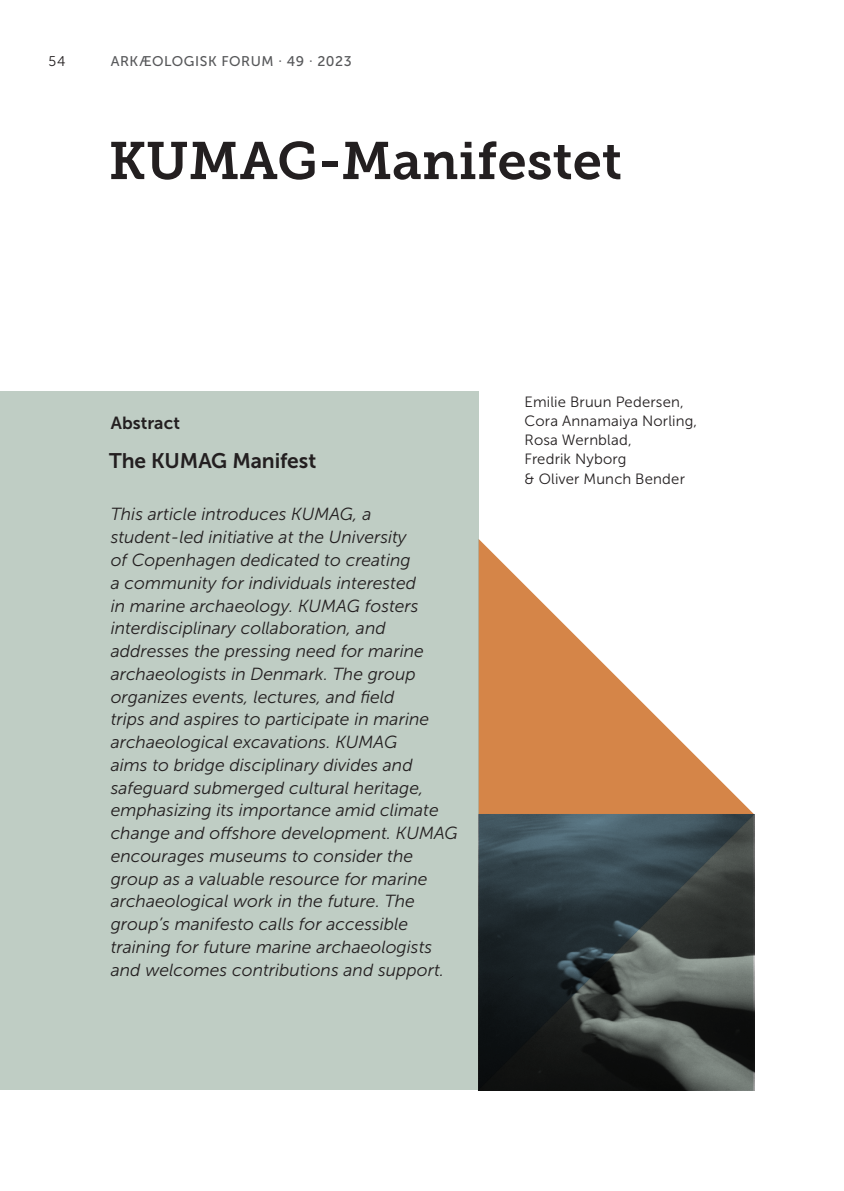
<style>
.page{position:relative;width:844px;height:1191px;background:#fff}
.page>*{position:absolute;margin:0;border:0;box-sizing:border-box;transform-origin:0 0}
.H1_30{font:52.5px "Museo Slab 700";color:#231f20}
.H2_12{font:21px "Museo Sans 700";letter-spacing:-.005em;color:#231f20}
.t1{font:italic 17.5px/22.8px "Museo Sans 300";color:#231f20}
.Brød_700{font:17.5px "Museo Sans 700";letter-spacing:.005em;color:#231f20}
.Fodnoter_billedtekster{font:14.88px/19.2px "Museo Sans 300";letter-spacing:.01em;color:#231f20}
.t2{font:14px "Museo Sans 500";letter-spacing:.04em;color:#57585a}
.t3{font:14px "Museo Sans 300";color:#231f20}
</style>
<div class="page">
<div style="left:0;top:391px;width:478px;height:699px;background:#bfcdc4"></div>
<svg style="left:478px;top:539px;width:276px;height:275px"></svg>
<svg style="left:478px;top:814px;width:276px;height:275px;background:#353e40"></svg>
<p class="t3" style="left:48px;top:54px;width:18px">54</p>
<p class="t2" style="left:111px;top:53px;width:242px">ARKÆOLOGISK FORUM · 49 · 2023</p>
<p class="H1_30" style="left:109px;top:131px;width:514px">KUMAG-Manifestet</p>
<p class="Brød_700" style="left:111px;top:413px;width:71px">Abstract</p>
<p class="H2_12" style="left:109px;top:449px;width:209px">The KUMAG Manifest</p>
<p class="t1" style="left:111px;top:503px;width:348px">This article introduces KUMAG, a student-led initiative at the University<br>of Copenhagen dedicated to creating<br>a community for individuals interested<br>in marine archaeology. KUMAG fosters interdisciplinary collaboration, and addresses the pressing need for marine archaeologists in Denmark. The group organizes events, lectures, and field<br>trips and aspires to participate in marine archaeological excavations. KUMAG<br>aims to bridge disciplinary divides and safeguard submerged cultural heritage, emphasizing its importance amid climate change and offshore development. KUMAG encourages museums to consider the group as a valuable resource for marine archaeological work in the future. The group’s manifesto calls for accessible training for future marine archaeologists and welcomes contributions and support.</p>
<p class="Fodnoter_billedtekster" style="left:524px;top:392px;width:174px">Emilie Bruun Pedersen,<br>Cora Annamaiya Norling,<br>Rosa Wernblad,<br>Fredrik Nyborg<br>&amp; Oliver Munch Bender</p>
</div>
